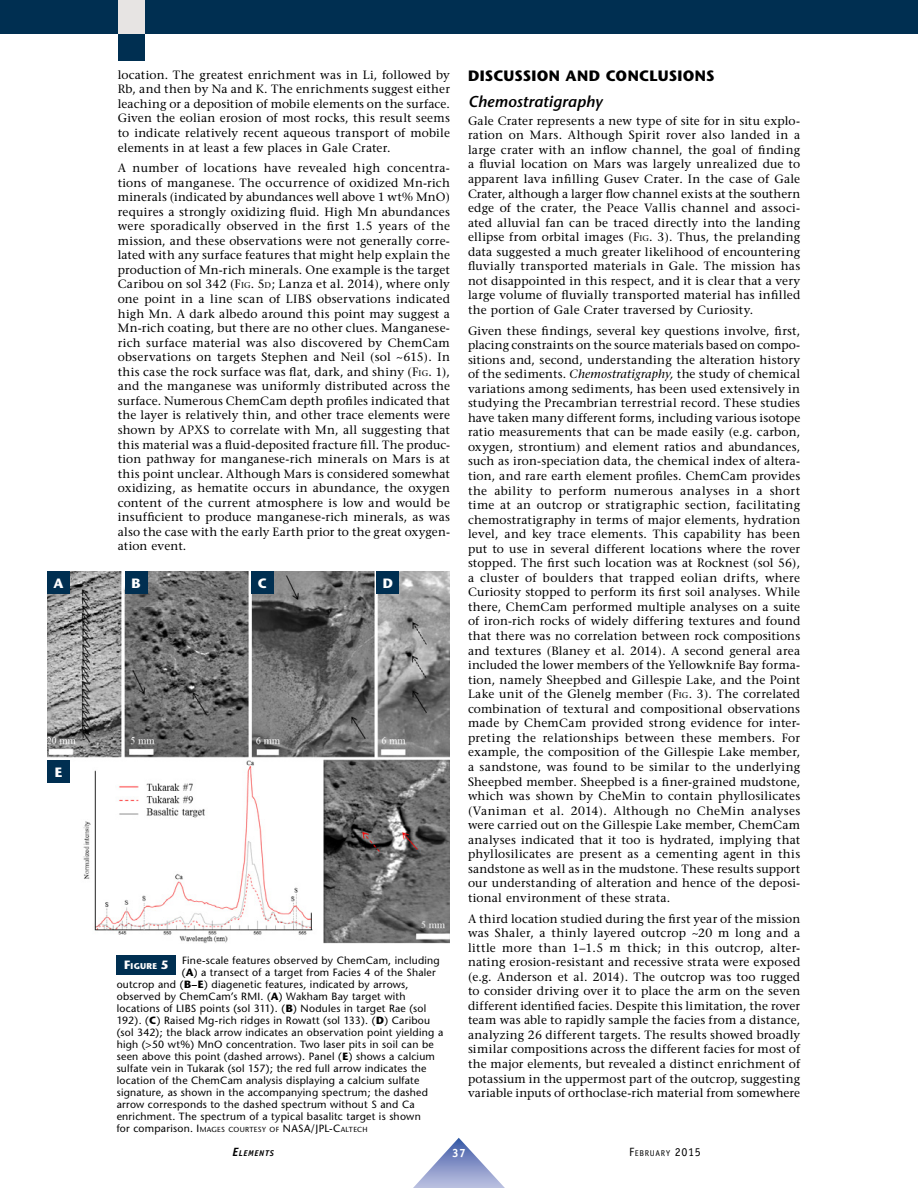
<style>
.page{position:relative;width:918px;height:1188px;background:#fff}
.page>*{position:absolute;margin:0;border:0;box-sizing:border-box;transform-origin:0 0}
.t1{font:italic 600 15.75px "Stone Sans";letter-spacing:.005em;color:#000}
.t2{font:700 15px "Stone Sans";letter-spacing:.025em;color:#000}
.t3{font:700 13.5px "Stone Sans";color:#fff}
.t4{font:12px/14.5px "Stone Serif";letter-spacing:.015em;color:#000;text-align:justify}
.t5{font:700 12px "Officina Sans";color:#fff}
.t6{font:10.5px "Stone Sans";letter-spacing:.02em;color:#000}
.t7{font:8.4px "Officina Sans";letter-spacing:.08em;color:#000}
.t8{font:italic 700 8.4px "Officina Sans";letter-spacing:.08em;color:#000}
.s1{font-size:8.4px}
.s2{font-weight:700;font-size:12px;color:#fff}
.s3{font-weight:700}
.s4{font-size:7.35px}
.s5{font-style:italic}
.s6{font-size:12px}
</style>
<div class="page">
<svg style="left:413px;top:1138px;width:92px;height:50px"></svg>
<div style="left:0;top:0;width:918px;height:34px;background:#002f51"></div>
<div style="left:118px;top:34px;width:27px;height:27px;background:#002f51"></div>
<div style="left:118px;top:0;width:27px;height:34px;background:#e7e4e3"></div>
<img style="left:47px;top:571px;width:403px;height:373px">
<div style="left:117px;top:955px;width:59px;height:19px;background:#002f51"></div>
<div style="left:47px;top:571px;width:23px;height:23px;background:#002f51"></div>
<div style="left:125px;top:571px;width:22px;height:23px;background:#002f51"></div>
<div style="left:251px;top:571px;width:23px;height:23px;background:#002f51"></div>
<div style="left:377px;top:571px;width:22px;height:23px;background:#002f51"></div>
<div style="left:47px;top:760px;width:23px;height:23px;background:#002f51"></div>
<p class="t4" style="left:118px;top:69px;width:334px">location. The greatest enrichment was in Li, followed by Rb, and then by Na and K. The enrichments suggest either leaching or a deposition of mobile elements on the surface.<br>Given the eolian erosion of most rocks, this result seems to indicate relatively recent aqueous transport of mobile elements in at least a few places in Gale Crater.</p>
<p class="t4" style="left:118px;top:162px;width:334px">A number of locations have revealed high concentra&shy;tions of manganese. The occurrence of oxidized Mn-rich minerals (indicated by abundances well above 1 wt% MnO) requires a strongly oxidizing fluid. High Mn abundances were sporadically observed in the first 1.5 years of the mission, and these observations were not generally corre&shy;lated with any surface features that might help explain the production of Mn-rich minerals. One example is the target Caribou on sol 342 (F<span class="s1">IG</span>. 5<span class="s1">D</span>; Lanza et al. 2014), where only one point in a line scan of LIBS observations indicated high Mn. A dark albedo around this point may suggest a Mn-rich coating, but there are no other clues. Manganese&shy;rich surface material was also discovered by ChemCam observations on targets Stephen and Neil (sol ~615). In this case the rock surface was flat, dark, and shiny (F<span class="s1">IG</span>. 1), and the manganese was uniformly distributed across the surface. Numerous ChemCam depth profiles indicated that the layer is relatively thin, and other trace elements were shown by APXS to correlate with Mn, all suggesting that this material was a fluid-deposited fracture fill. The produc&shy;tion pathway for manganese-rich minerals on Mars is at this point unclear. Although Mars is considered somewhat oxidizing, as hematite occurs in abundance, the oxygen content of the current atmosphere is low and would be insufficient to produce manganese-rich minerals, as was also the case with the early Earth prior to the great oxygen&shy;ation event.</p>
<p class="t3" style="left:53px;top:578px;width:12px">A</p>
<p class="t3" style="left:132px;top:578px;width:11px">B</p>
<p class="t3" style="left:258px;top:578px;width:11px">C</p>
<p class="t3" style="left:383px;top:578px;width:12px">D</p>
<p class="t3" style="left:55px;top:767px;width:9px">E</p>
<p class="t6" style="left:124px;top:956px;width:317px"><span class="s2">F</span><sub>IGURE</sub> <span class="s2">5</span> Fine-scale features observed by ChemCam, including</p>
<p class="t6" style="left:182px;top:968px;width:255px">(<span class="s3">A</span>) a transect of a target from Facies 4 of the Shaler</p>
<p class="t6" style="left:117px;top:980px;width:293px">outcrop and (<span class="s3">B–E</span>) diagenetic features, indicated by arrows,</p>
<p class="t6" style="left:117px;top:992px;width:290px">observed by ChemCam’s RMI. (<span class="s3">A</span>) Wakham Bay target with</p>
<p class="t6" style="left:117px;top:1004px;width:311px">locations of LIBS points (sol 311). (<span class="s3">B</span>) Nodules in target Rae (sol</p>
<p class="t6" style="left:117px;top:1016px;width:315px">192). (<span class="s3">C</span>) Raised Mg-rich ridges in Rowatt (sol 133). (<span class="s3">D</span>) Caribou</p>
<p class="t6" style="left:117px;top:1028px;width:328px">(sol 342); the black arrow indicates an observation point yielding a</p>
<p class="t6" style="left:117px;top:1040px;width:319px">high (&gt;50 wt%) MnO concentration. Two laser pits in soil can be</p>
<p class="t6" style="left:117px;top:1052px;width:320px">seen above this point (dashed arrows). Panel (<span class="s3">E</span>) shows a calcium</p>
<p class="t6" style="left:117px;top:1064px;width:311px">sulfate vein in Tukarak (sol 157); the red full arrow indicates the</p>
<p class="t6" style="left:117px;top:1076px;width:304px">location of the ChemCam analysis displaying a calcium sulfate</p>
<p class="t6" style="left:117px;top:1088px;width:313px">signature, as shown in the accompanying spectrum; the dashed</p>
<p class="t6" style="left:117px;top:1100px;width:300px">arrow corresponds to the dashed spectrum without S and Ca</p>
<p class="t6" style="left:117px;top:1112px;width:306px">enrichment. The spectrum of a typical basalitc target is shown</p>
<p class="t6" style="left:117px;top:1124px;width:252px">for comparison. I<span class="s4">MAGES COURTESY OF</span> NASA/JPL-C<span class="s4">ALTECH</span></p>
<p class="t2" style="left:468px;top:70px;width:248px">DISCUSSION AND CONCLUSIONS</p>
<h1 class="t1" style="left:468px;top:96px;width:136px">Chemostratigraphy</h1>
<p class="t4" style="left:468px;top:115px;width:334px">Gale Crater represents a new type of site for in situ explo&shy;ration on Mars. Although Spirit rover also landed in a large crater with an inflow channel, the goal of finding a fluvial location on Mars was largely unrealized due to apparent lava infilling Gusev Crater. In the case of Gale Crater, although a larger flow channel exists at the southern edge of the crater, the Peace Vallis channel and associ&shy;ated alluvial fan can be traced directly into the landing ellipse from orbital images (F<span class="s1">IG</span>. 3). Thus, the prelanding data suggested a much greater likelihood of encountering fluvially transported materials in Gale. The mission has not disappointed in this respect, and it is clear that a very large volume of fluvially transported material has infilled the portion of Gale Crater traversed by Curiosity.</p>
<p class="t4" style="left:468px;top:324px;width:334px">Given these findings, several key questions involve, first, placing constraints on the source materials based on compo&shy;sitions and, second, understanding the alteration history of the sediments. <span class="s5">Chemostratigraphy,</span> the study of chemical variations among sediments, has been used extensively in studying the Precambrian terrestrial record. These studies have taken many different forms, including various isotope ratio measurements that can be made easily (e.g. carbon, oxygen, strontium) and element ratios and abundances, such as iron-speciation data, the chemical index of altera&shy;tion, and rare earth element profiles. ChemCam provides the ability to perform numerous analyses in a short time at an outcrop or stratigraphic section, facilitating chemostratigraphy in terms of major elements, hydration level, and key trace elements. This capability has been put to use in several different locations where the rover stopped. The first such location was at Rocknest (sol 56), a cluster of boulders that trapped eolian drifts, where Curiosity stopped to perform its first soil analyses. While there, ChemCam performed multiple analyses on a suite of iron-rich rocks of widely differing textures and found that there was no correlation between rock compositions and textures (Blaney et al. 2014). A second general area included the lower members of the Yellowknife Bay forma&shy;tion, namely Sheepbed and Gillespie Lake, and the Point Lake unit of the Glenelg member (F<span class="s1">IG</span>. 3). The correlated combination of textural and compositional observations made by ChemCam provided strong evidence for inter&shy;preting the relationships between these members. For example, the composition of the Gillespie Lake member, a sandstone, was found to be similar to the underlying Sheepbed member. Sheepbed is a finer-grained mudstone, which was shown by CheMin to contain phyllosilicates (Vaniman et al. 2014). Although no CheMin analyses were carried out on the Gillespie Lake member, ChemCam analyses indicated that it too is hydrated, implying that phyllosilicates are present as a cementing agent in this sandstone as well as in the mudstone. These results support our understanding of alteration and hence of the deposi&shy;tional environment of these strata.</p>
<p class="t4" style="left:468px;top:912px;width:334px">A third location studied during the first year of the mission was Shaler, a thinly layered outcrop ~20 m long and a little more than 1–1.5 m thick; in this outcrop, alter&shy;nating erosion-resistant and recessive strata were exposed (e.g. Anderson et al. 2014). The outcrop was too rugged to consider driving over it to place the arm on the seven different identified facies. Despite this limitation, the rover team was able to rapidly sample the facies from a distance, analyzing 26 different targets. The results showed broadly similar compositions across the different facies for most of the major elements, but revealed a distinct enrichment of potassium in the uppermost part of the outcrop, suggesting variable inputs of orthoclase-rich material from somewhere</p>
<p class="t8" style="left:232px;top:1150px;width:43px"><span class="s6">E</span>LEMENTS</p>
<p class="t5" style="left:452px;top:1149px;width:15px">37</p>
<p class="t7" style="left:629px;top:1150px;width:73px"><span class="s6">F</span>EBRUARY <span class="s6">2015</span></p>
</div>
